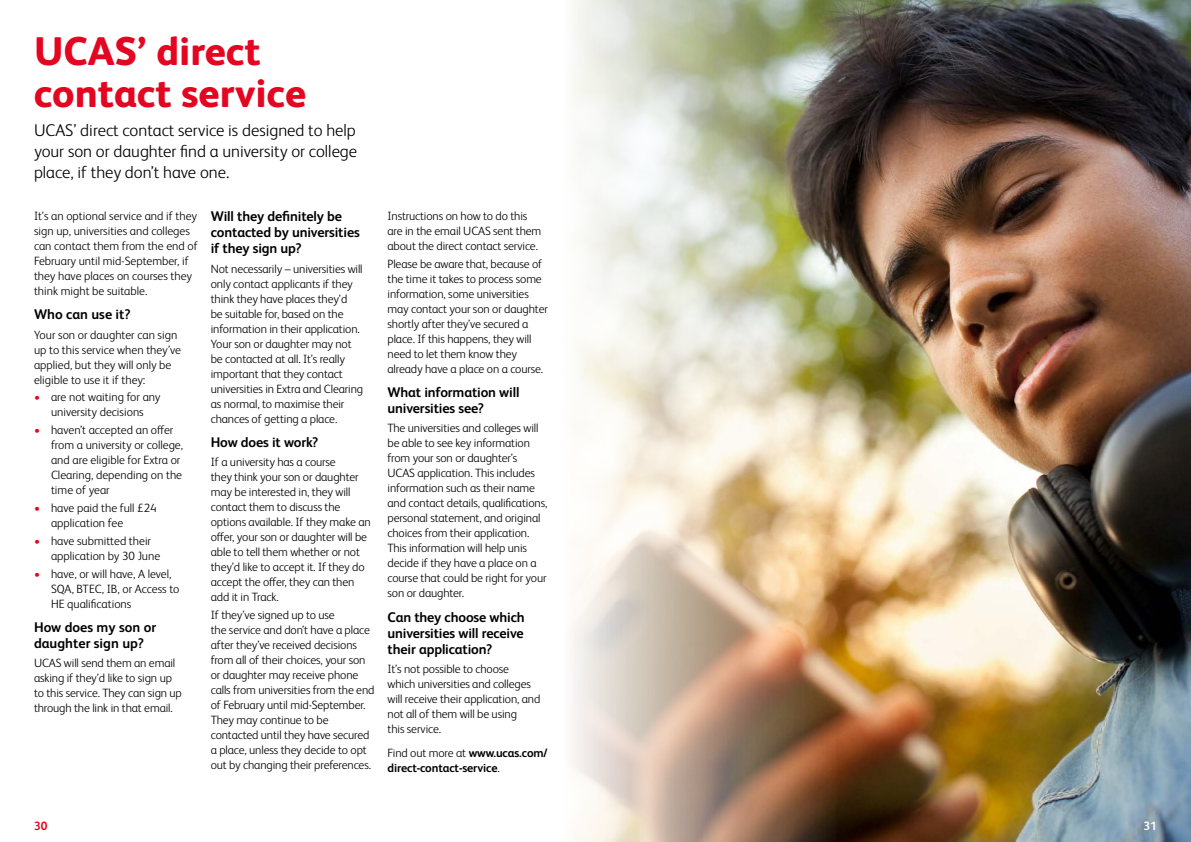
<style>
.page{position:relative;width:1191px;height:842px;background:#fff}
.page>*{position:absolute;margin:0;border:0;box-sizing:border-box;transform-origin:0 0}
.t1{font:800 40px/42px "FS Albert Pro";color:#e40521}
.t2{font:300 17px/21px "FS Albert Pro";color:#000;text-align:justify}
.t3{font:700 14px/16px "FS Albert Pro";letter-spacing:-.01em;color:#000}
.t4{font:300 12px/15px "FS Albert Pro";letter-spacing:-.01em;color:#000}
.t5{font:700 12px/15px "FS Albert Pro";letter-spacing:-.01em;color:#000}
.t6{font:700 12px "FS Albert Pro";color:#e40521}
.t7{font:700 12px "FS Albert Pro";color:#fff}
.s1{color:#e40521}
.s2{font-weight:300}
</style>
<div class="page">
<img style="left:836px;top:0;width:355px;height:842px">
<img style="left:574px;top:0;width:262px;height:842px">
<h1 class="t1" style="left:34px;top:27px;width:274px">UCAS’ direct contact service</h1>
<h2 class="t2" style="left:34px;top:119px;width:325px">UCAS’ direct contact service is designed to help your son or daughter find a university or college place, if they don’t have one.</h2>
<p class="t3" style="left:211px;top:208px;width:151px">Will they definitely be contacted by universities if they sign up?</p>
<p class="t4" style="left:211px;top:260px;width:154px">Not necessarily – universities will only contact applicants if they think they have places they’d<br>be suitable for, based on the information in their application.<br>Your son or daughter may not be contacted at all. It’s really important that they contact universities in Extra and Clearing as normal, to maximise their chances of getting a place.</p>
<p class="t3" style="left:211px;top:433px;width:109px">How does it work?</p>
<p class="t4" style="left:211px;top:454px;width:161px">If a university has a course<br>they think your son or daughter may be interested in, they will contact them to discuss the options available. If they make an offer, your son or daughter will be able to tell them whether or not they’d like to accept it. If they do accept the offer, they can then add it in Track.</p>
<p class="t4" style="left:211px;top:607px;width:165px">If they’ve signed up to use<br>the service and don’t have a place after they’ve received decisions from all of their choices, your son or daughter may receive phone calls from universities from the end of February until mid-September.<br>They may continue to be contacted until they have secured a place, unless they decide to opt out by changing their preferences.</p>
<p class="t4" style="left:34px;top:207px;width:165px">It’s an optional service and if they sign up, universities and colleges can contact them from the end of<br>February until mid-September, if they have places on courses they think might be suitable.</p>
<p class="t3" style="left:34px;top:306px;width:98px">Who can use it?</p>
<p class="t4" style="left:34px;top:326px;width:148px">Your son or daughter can sign up to this service when they’ve applied, but they will only be eligible to use it if they:</p>
<p class="t4" style="left:34px;top:389px;width:128px;text-align:center"><span class="s1">•</span> are not waiting for any university decisions</p>
<p class="t4" style="left:51px;top:422px;width:134px;text-indent:-17px"><span class="s1">•</span> haven’t accepted an offer from a university or college, and are eligible for Extra or<br>Clearing, depending on the time of year</p>
<p class="t4" style="left:51px;top:500px;width:107px;text-indent:-17px"><span class="s1">•</span> have paid the full £24 application fee</p>
<p class="t4" style="left:51px;top:532px;width:111px;text-indent:-17px"><span class="s1">•</span> have submitted their application by 30 June</p>
<p class="t4" style="left:51px;top:565px;width:130px;text-indent:-17px"><span class="s1">•</span> have, or will have, A level,<br>SQA, BTEC, IB, or Access to<br>HE qualifications</p>
<p class="t3" style="left:34px;top:619px;width:124px">How does my son or daughter sign up?</p>
<p class="t4" style="left:34px;top:655px;width:149px">UCAS will send them an email asking if they’d like to sign up to this service. They can sign up through the link in that email.</p>
<p class="t4" style="left:387px;top:207px;width:155px">Instructions on how to do this are in the email UCAS sent them about the direct contact service.</p>
<p class="t4" style="left:387px;top:255px;width:162px">Please be aware that, because of the time it takes to process some information, some universities may contact your son or daughter shortly after they’ve secured a place. If this happens, they will need to let them know they already have a place on a course.</p>
<p class="t3" style="left:387px;top:384px;width:133px">What information will universities see?</p>
<p class="t4" style="left:387px;top:420px;width:161px">The universities and colleges will be able to see key information from your son or daughter’s<br>UCAS application. This includes information such as their name and contact details, qualifications, personal statement, and original choices from their application.<br>This information will help unis decide if they have a place on a course that could be right for your son or daughter.</p>
<p class="t3" style="left:387px;top:608px;width:139px;text-align:justify">Can they choose which universities will receive their application?</p>
<p class="t4" style="left:387px;top:661px;width:154px">It’s not possible to choose<br>which universities and colleges will receive their application, and not all of them will be using<br>this service.</p>
<p class="t5" style="left:387px;top:744px;width:161px"><span class="s2">Find out more at</span> www.ucas.com/ direct-contact-service<span class="s2">.</span></p>
<p class="t6" style="left:34px;top:817px;width:15px">30</p>
<p class="t7" style="left:1143px;top:817px;width:15px">31</p>
</div>
